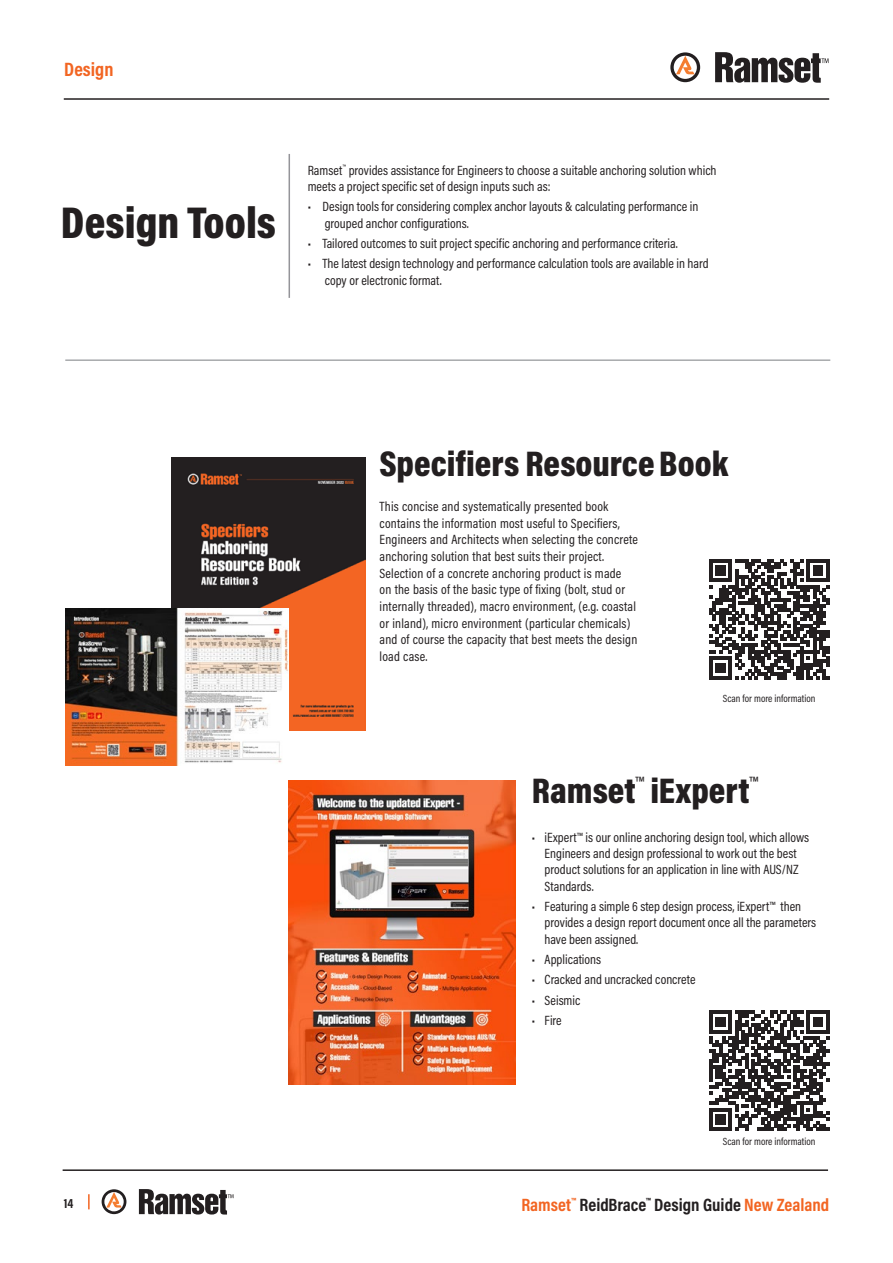
<style>
.page{position:relative;width:893px;height:1263px;background:#fff}
.page>*{position:absolute;margin:0;border:0;box-sizing:border-box;transform-origin:0 0}
.t1{font:900 45px "Acumin Pro Cond";color:#231f20}
.t2{font:900 36px "Acumin Pro Cond";color:#231f20}
.t3{font:700 19.5px "Acumin Pro Cond";color:#f26522}
.t4{font:700 18px "Acumin Pro Cond";color:#231f20}
.t5{font:13.5px/16.6px "Acumin Pro Cond";letter-spacing:.005em;color:#231f20}
.t6{font:700 13.5px "Acumin Pro Cond";color:#231f20}
.t7{font:10.5px "Acumin Pro Cond";color:#231f20}
.s1{color:#f26522}
</style>
<div class="page">
<hr style="left:65px;top:359px;width:765px;height:2px;background:#a7a9ac">
<hr style="left:289px;top:154px;width:1px;height:144px;background:#949499">
<img style="left:288px;top:781px;width:228px;height:303px">
<svg style="left:709px;top:1011px;width:120px;height:120px"></svg>
<svg style="left:709px;top:559px;width:120px;height:120px"></svg>
<img style="left:171px;top:457px;width:194px;height:274px">
<img style="left:65px;top:608px;width:223px;height:157px">
<hr style="left:63px;top:1169px;width:765px;height:2px;background:#231f20">
<svg style="left:102px;top:1189px;width:24px;height:25px"></svg>
<svg style="left:139px;top:1189px;width:94px;height:25px"></svg>
<svg style="left:88px;top:1194px;width:2px;height:15px"></svg>
<svg style="left:670px;top:52px;width:30px;height:30px"></svg>
<svg style="left:715px;top:52px;width:113px;height:31px"></svg>
<hr style="left:64px;top:98px;width:765px;height:2px;background:#231f20">
<h3 class="t3" style="left:64px;top:57px;width:51px">Design</h3>
<h1 class="t1" style="left:61px;top:193px;width:217px">Design Tools</h1>
<p class="t5" style="left:308px;top:162px;width:410px;line-height:16.2px">Ramset<sup>™</sup> provides assistance for Engineers to choose a suitable anchoring solution which meets a project specific set of design inputs such as:</p>
<p class="t5" style="left:325px;top:198px;width:375px;line-height:16.2px;text-indent:-17px">• Design tools for considering complex anchor layouts &amp; calculating performance in grouped anchor configurations.</p>
<p class="t5" style="left:308px;top:235px;width:371px">• Tailored outcomes to suit project specific anchoring and performance criteria.</p>
<p class="t5" style="left:325px;top:255px;width:385px;line-height:16.2px;text-indent:-17px">• The latest design technology and performance calculation tools are available in hard copy or electronic format.</p>
<p class="t6" style="left:64px;top:1194px;width:11px">14</p>
<h2 class="t2" style="left:380px;top:440px;width:350px">Specifiers Resource Book</h2>
<p class="t5" style="left:380px;top:498px;width:260px">This concise and systematically presented book contains the information most useful to Specifiers, Engineers and Architects when selecting the concrete anchoring solution that best suits their project.<br>Selection of a concrete anchoring product is made<br>on the basis of the basic type of fixing (bolt, stud or internally threaded), macro environment, (e.g. coastal or inland), micro environment (particular chemicals) and of course the capacity that best meets the design load case.</p>
<p class="t7" style="left:723px;top:692px;width:94px">Scan for more information</p>
<h2 class="t2" style="left:532px;top:767px;width:228px">Ramset<sup>™</sup> iExpert<sup>™</sup></h2>
<p class="t5" style="left:545px;top:829px;width:266px;line-height:16.2px;text-indent:-13px">• iExpert™ is our online anchoring design tool, which allows Engineers and design professional to work out the best product solutions for an application in line with AUS/NZ Standards.</p>
<p class="t5" style="left:545px;top:898px;width:273px;line-height:16.2px;text-indent:-13px">• Featuring a simple 6 step design process, iExpert™ then provides a design report document once all the parameters have been assigned.</p>
<p class="t5" style="left:532px;top:951px;width:71px">• Applications</p>
<p class="t5" style="left:532px;top:971px;width:165px">• Cracked and uncracked concrete</p>
<p class="t5" style="left:532px;top:992px;width:50px">• Seismic</p>
<p class="t5" style="left:532px;top:1012px;width:31px">• Fire</p>
<p class="t7" style="left:723px;top:1135px;width:94px">Scan for more information</p>
<h3 class="t4" style="left:521px;top:1193px;width:309px"><span class="s1">Ramset</span><sup>™</sup> ReidBrace<sup>™</sup> Design Guide <span class="s1">New Zealand</span></h3>
</div>
